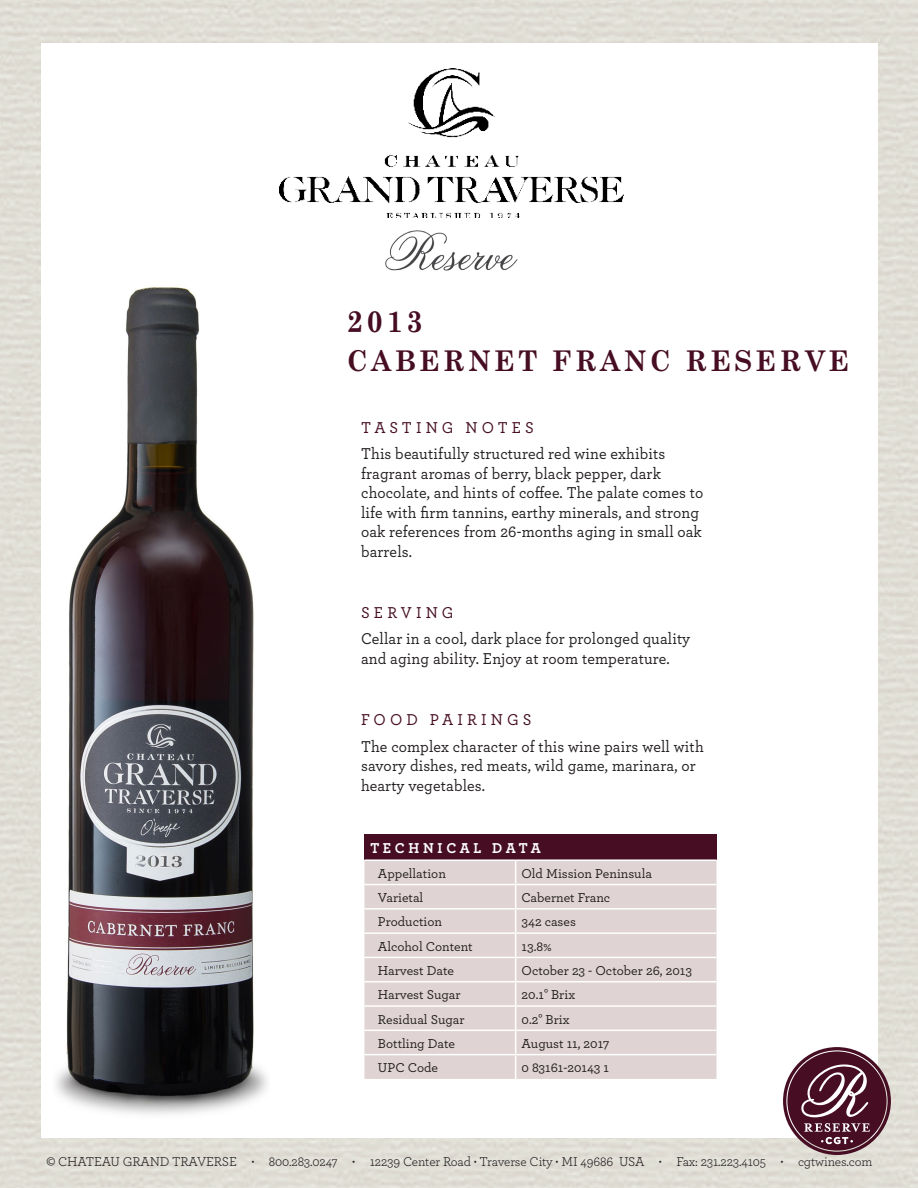
<style>
.page{position:relative;width:918px;height:1188px;background:#dfded5}
.page>*{position:absolute;margin:0;border:0;box-sizing:border-box;transform-origin:0 0}
.t1{font:700 30px "Century Schoolbook";color:#460d23;scale:.94 1}
.t2{font:700 28.5px "Century Schoolbook";letter-spacing:.13em;color:#460d23;scale:.94 1}
.t3{font:500 16.5px/19.5px "Archer";letter-spacing:.01em;color:#231f20;scale:.95 1}
.t4{font:500 16.5px "Archer";letter-spacing:.26em;color:#460d23;scale:.96 1}
.t5{font:700 15px "Archer";letter-spacing:.26em;color:#fff;scale:.96 1}
.t6{font:500 13.5px "Archer";color:#231f20}
.t7{font:13.5px "Archer";letter-spacing:-.01em;color:#231f20}
.s1{font-family:"Myriad Pro"}
.s2{font-size:12px}
</style>
<div class="page">
<div style="left:41px;top:43px;width:837px;height:1094px;background:#fff"></div>
<img style="left:279px;top:69px;width:344px;height:148px">
<div style="left:364px;top:835px;width:353px;height:25px;background:#460d23"></div>
<div style="left:364px;top:861px;width:353px;height:218px;background:#e0d3d3"></div>
<hr style="left:364px;top:884px;width:152px;height:1px;background:#fff">
<hr style="left:516px;top:884px;width:201px;height:1px;background:#fff">
<hr style="left:364px;top:908px;width:152px;height:2px;background:#fff">
<hr style="left:516px;top:908px;width:201px;height:2px;background:#fff">
<hr style="left:364px;top:932px;width:152px;height:2px;background:#fff">
<hr style="left:516px;top:932px;width:201px;height:2px;background:#fff">
<hr style="left:364px;top:957px;width:152px;height:1px;background:#fff">
<hr style="left:516px;top:957px;width:201px;height:1px;background:#fff">
<hr style="left:364px;top:981px;width:152px;height:1px;background:#fff">
<hr style="left:516px;top:981px;width:201px;height:1px;background:#fff">
<hr style="left:364px;top:1005px;width:152px;height:2px;background:#fff">
<hr style="left:516px;top:1005px;width:201px;height:2px;background:#fff">
<hr style="left:364px;top:1030px;width:152px;height:1px;background:#fff">
<hr style="left:516px;top:1030px;width:201px;height:1px;background:#fff">
<hr style="left:364px;top:1054px;width:152px;height:1px;background:#fff">
<hr style="left:516px;top:1054px;width:201px;height:1px;background:#fff">
<svg style="left:515px;top:861px;width:1px;height:218px"></svg>
<hr style="left:364px;top:859px;width:152px;height:2px;background:#fff">
<hr style="left:516px;top:859px;width:201px;height:2px;background:#fff">
<svg style="left:782px;top:1047px;width:108px;height:109px"></svg>
<img style="left:56px;top:287px;width:211px;height:828px">
<img style="left:385px;top:230px;width:133px;height:41px">
<p class="t1" style="left:347px;top:303px;width:82px">2013</p>
<p class="t2" style="left:347px;top:343px;width:536px">CABERNET FRANC RESERVE</p>
<p class="t4" style="left:361px;top:415px;width:181px">TASTING NOTES</p>
<p class="t3" style="left:361px;top:443px;width:362px">This beautifully structured red wine exhibits fragrant aromas of berry, black pepper, dark chocolate, and hints of coffee. The palate comes to life with firm tannins, earthy minerals, and strong oak references from 26-months aging in small oak barrels.</p>
<p class="t4" style="left:361px;top:601px;width:98px">SERVING</p>
<p class="t3" style="left:361px;top:628px;width:348px">Cellar in a cool, dark place for prolonged quality and aging ability. Enjoy at room temperature.</p>
<p class="t4" style="left:361px;top:708px;width:179px">FOOD PAIRINGS</p>
<p class="t3" style="left:361px;top:735px;width:362px">The complex character of this wine pairs well with savory dishes, red meats, wild game, marinara, or hearty vegetables.</p>
<p class="t5" style="left:370px;top:837px;width:179px">TECHNICAL DATA</p>
<p class="t6" style="left:378px;top:864px;width:70px">Appellation</p>
<p class="t6" style="left:522px;top:864px;width:132px">Old Mission Peninsula</p>
<p class="t6" style="left:378px;top:888px;width:47px">Varietal</p>
<p class="t6" style="left:522px;top:888px;width:90px">Cabernet Franc</p>
<p class="t6" style="left:378px;top:912px;width:66px">Production</p>
<p class="t6" style="left:522px;top:912px;width:56px">342 cases</p>
<p class="t6" style="left:378px;top:936px;width:96px">Alcohol Content</p>
<p class="t6" style="left:522px;top:936px;width:32px">13.8%</p>
<p class="t6" style="left:378px;top:961px;width:78px">Harvest Date</p>
<p class="t6" style="left:522px;top:961px;width:172px">October 23 - October 26, 2013</p>
<p class="t6" style="left:378px;top:985px;width:84px">Harvest Sugar</p>
<p class="t6" style="left:522px;top:985px;width:55px">20.1° Brix</p>
<p class="t6" style="left:378px;top:1009px;width:88px">Residual Sugar</p>
<p class="t6" style="left:522px;top:1009px;width:50px">0.2° Brix</p>
<p class="t6" style="left:378px;top:1034px;width:79px">Bottling Date</p>
<p class="t6" style="left:522px;top:1034px;width:89px">August 11, 2017</p>
<p class="t6" style="left:378px;top:1058px;width:62px">UPC Code</p>
<p class="t6" style="left:522px;top:1058px;width:89px">0 83161-20143 1</p>
<p class="t7" style="left:47px;top:1153px;width:827px"><span class="s1">©</span> CHATEAU GRAND TRAVERSE <span class="s2">•</span> 800.283.0247 <span class="s2">•</span> 12239 Center Road <span class="s2">•</span> Traverse City <span class="s2">•</span> MI 49686 USA <span class="s2">•</span> Fax: 231.223.4105 <span class="s2">•</span> cgtwines.com</p>
</div>
